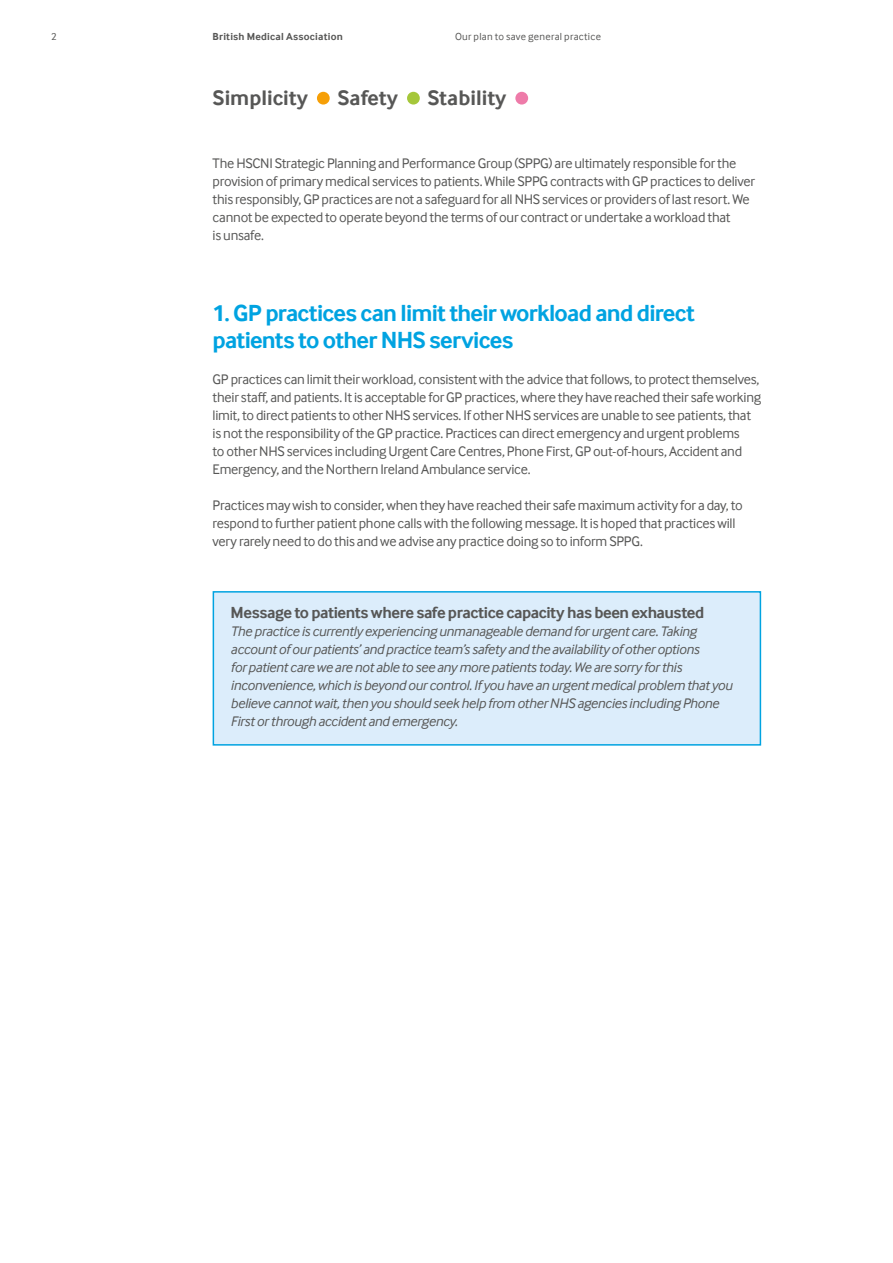
<style>
.page{position:relative;width:893px;height:1263px;background:#fff}
.page>*{position:absolute;margin:0;border:0;box-sizing:border-box;transform-origin:0 0}
.t1{font:700 24px/27px "Inter Face";letter-spacing:-.03em;color:#00a3e1}
.t2{font:700 21.75px "Inter Face";color:#575756}
.t3{font:700 16.5px "Inter Face";letter-spacing:-.025em;color:#575756}
.t4{font:14.25px/18px "Inter Face";letter-spacing:-.02em;color:#575756}
.t5{font:italic 14.25px/18px "Inter Face";letter-spacing:-.02em;color:#575756}
.t6{font:10.5px "Inter Face";letter-spacing:.025em;color:#575756}
.t7{font:700 10.5px "Inter Face";letter-spacing:.02em;color:#575756}
</style>
<div class="page">
<div style="left:317px;top:92px;width:13px;height:13px;background:#f69f07;border-radius:50%"></div>
<div style="left:407px;top:92px;width:13px;height:13px;background:#a5c73a;border-radius:50%"></div>
<div style="left:515px;top:92px;width:13px;height:13px;background:#ee7ba9;border-radius:50%"></div>
<div style="left:213px;top:591px;width:548px;height:155px;background:#dcedfb;border:2px solid #00a3e1"></div>
<p class="t6" style="left:51px;top:31px;width:7px">2</p>
<p class="t7" style="left:213px;top:30px;width:132px">British Medical Association</p>
<p class="t6" style="left:455px;top:31px;width:148px">Our plan to save general practice</p>
<h2 class="t2" style="left:213px;top:85px;width:97px">Simplicity</h2>
<h2 class="t2" style="left:337px;top:85px;width:62px">Safety</h2>
<h2 class="t2" style="left:428px;top:85px;width:80px">Stability</h2>
<p class="t4" style="left:213px;top:154px;width:544px">The HSCNI Strategic Planning and Performance Group (SPPG) are ultimately responsible for the provision of primary medical services to patients. While SPPG contracts with GP practices to deliver this responsibly, GP practices are not a safeguard for all NHS services or providers of last resort. We cannot be expected to operate beyond the terms of our contract or undertake a workload that<br>is unsafe.</p>
<h1 class="t1" style="left:213px;top:299px;width:484px">1. GP practices can limit their workload and direct patients to other NHS services</h1>
<p class="t4" style="left:213px;top:370px;width:550px">GP practices can limit their workload, consistent with the advice that follows, to protect themselves, their staff, and patients. It is acceptable for GP practices, where they have reached their safe working limit, to direct patients to other NHS services. If other NHS services are unable to see patients, that is not the responsibility of the GP practice. Practices can direct emergency and urgent problems<br>to other NHS services including Urgent Care Centres, Phone First, GP out-of-hours, Accident and Emergency, and the Northern Ireland Ambulance service.</p>
<p class="t4" style="left:213px;top:496px;width:532px">Practices may wish to consider, when they have reached their safe maximum activity for a day, to respond to further patient phone calls with the following message. It is hoped that practices will very rarely need to do this and we advise any practice doing so to inform SPPG.</p>
<p class="t3" style="left:231px;top:603px;width:475px">Message to patients where safe practice capacity has been exhausted</p>
<p class="t5" style="left:231px;top:622px;width:503px">The practice is currently experiencing unmanageable demand for urgent care. Taking account of our patients’ and practice team’s safety and the availability of other options<br>for patient care we are not able to see any more patients today. We are sorry for this inconvenience, which is beyond our control. If you have an urgent medical problem that you believe cannot wait, then you should seek help from other NHS agencies including Phone First or through accident and emergency.</p>
</div>
